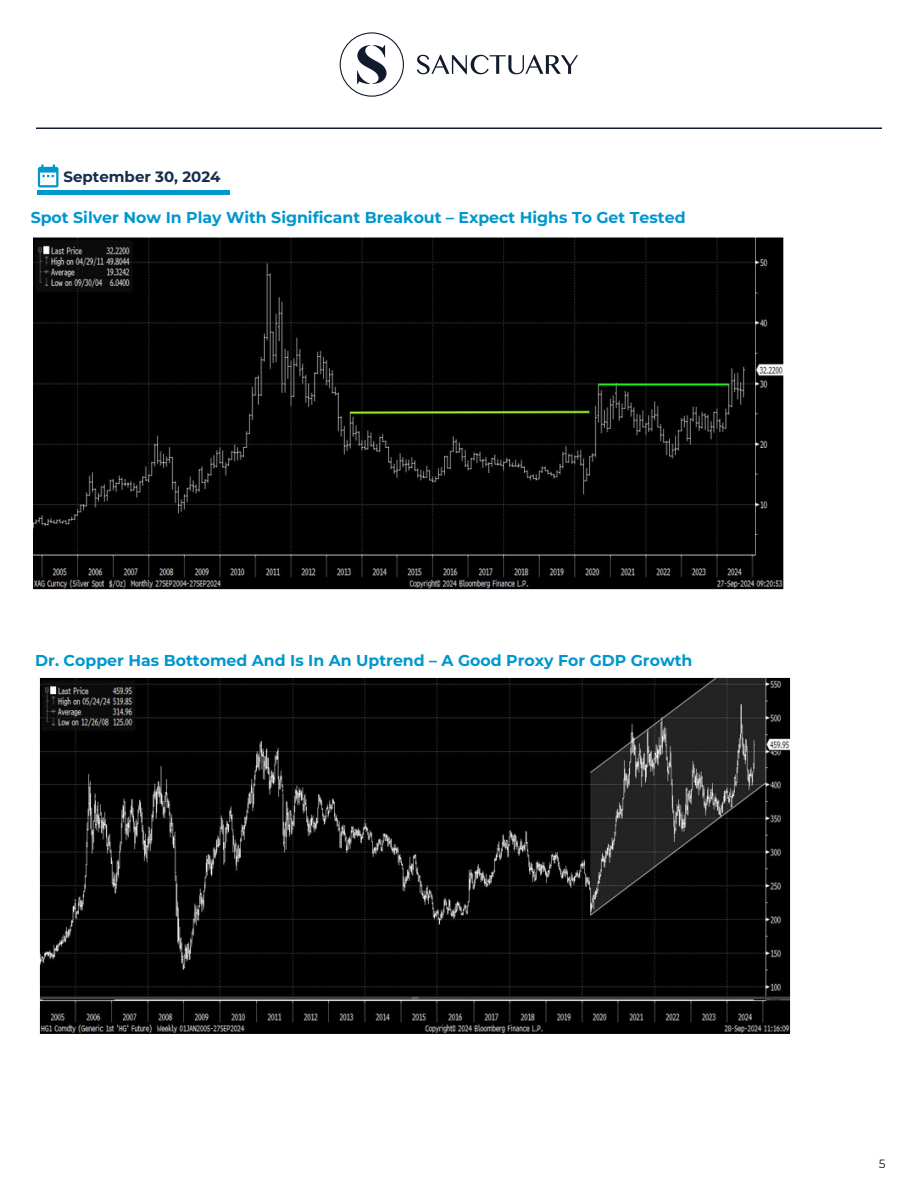
<style>
.page{position:relative;width:918px;height:1188px;background:#fff}
.page>*{position:absolute;margin:0;border:0;box-sizing:border-box;transform-origin:0 0}
.t1{font:700 15.75px "Montserrat";color:#0097ce}
.t2{font:700 15px "Montserrat";color:#162d4a}
.t3{font:12px "Montserrat";color:#00182f}
</style>
<div class="page">
<hr style="left:36px;top:128px;width:846px;height:1px;background:#121b2e">
<svg style="left:340px;top:32px;width:64px;height:65px"></svg>
<svg style="left:417px;top:55px;width:161px;height:19px"></svg>
<svg style="left:38px;top:165px;width:20px;height:23px"></svg>
<div style="left:38px;top:190px;width:192px;height:5px;background:#0097ce"></div>
<img style="left:33px;top:237px;width:751px;height:353px">
<img style="left:39px;top:677px;width:752px;height:357px">
<p class="t2" style="left:64px;top:166px;width:159px">September 30, 2024</p>
<p class="t1" style="left:31px;top:207px;width:656px">Spot Silver Now In Play With Significant Breakout – Expect Highs To Get Tested</p>
<p class="t1" style="left:35px;top:650px;width:659px">Dr. Copper Has Bottomed And Is In An Uptrend – A Good Proxy For GDP Growth</p>
<p class="t3" style="left:879px;top:1155px;width:8px">5</p>
</div>
